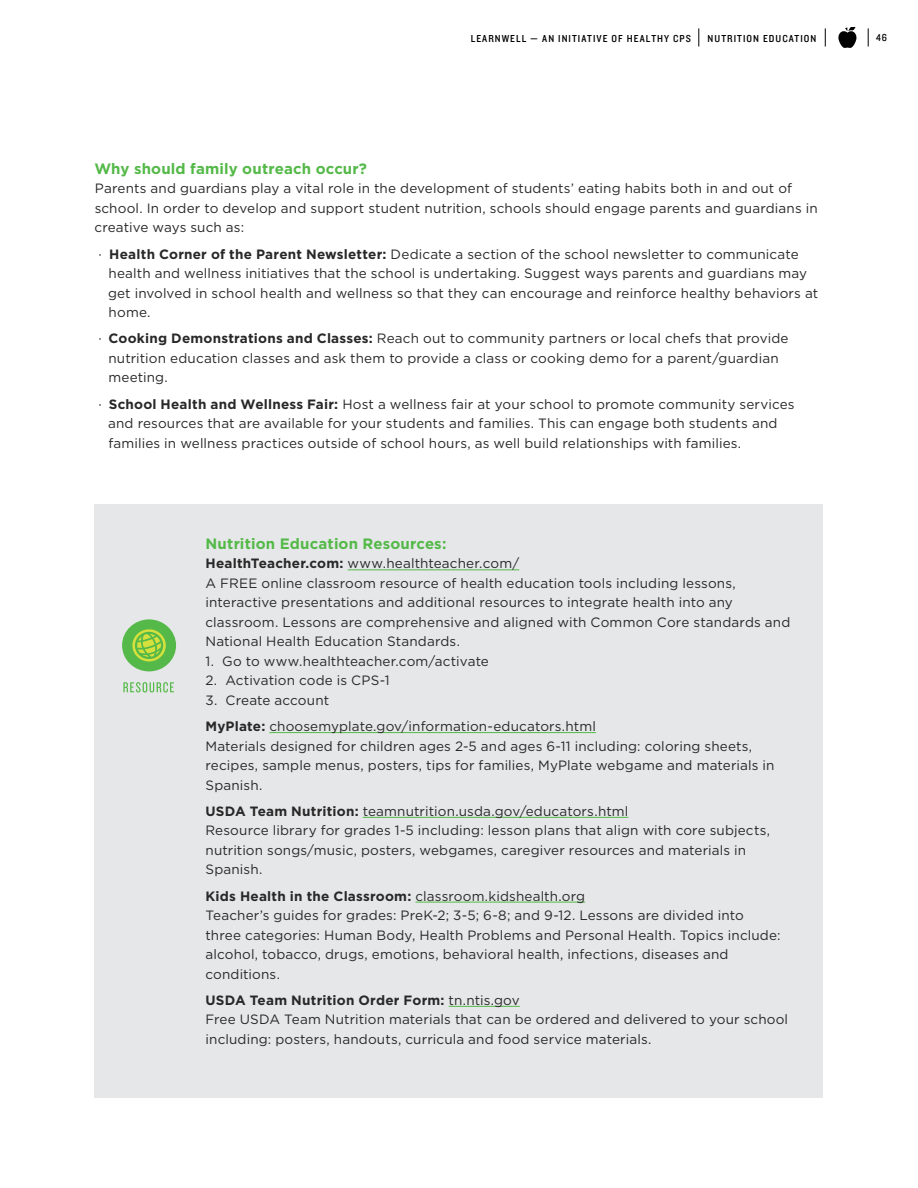
<style>
.page{position:relative;width:918px;height:1188px;background:#fff}
.page>*{position:absolute;margin:0;border:0;box-sizing:border-box;transform-origin:0 0}
.t1{font:700 15px "Gotham";letter-spacing:.01em;color:#54b948}
.t2{font:13.5px/19.5px "Gotham";letter-spacing:.01em;color:#292829}
.t3{font:10.5px "Knockout 30 Junior Welterwt";letter-spacing:.1em;color:#000}
.s1{font-weight:700}
</style>
<div class="page">
<svg style="left:868px;top:28px;width:1px;height:19px"></svg>
<svg style="left:698px;top:28px;width:1px;height:19px"></svg>
<svg style="left:825px;top:28px;width:1px;height:19px"></svg>
<svg style="left:838px;top:27px;width:18px;height:20px"></svg>
<div style="left:94px;top:504px;width:730px;height:594px;background:#e6e7e8"></div>
<hr style="left:348px;top:570px;width:171px;height:1px;background:#54b948">
<hr style="left:269px;top:732px;width:327px;height:1px;background:#54b948">
<hr style="left:363px;top:817px;width:265px;height:1px;background:#54b948">
<hr style="left:415px;top:902px;width:170px;height:1px;background:#54b948">
<hr style="left:449px;top:1006px;width:71px;height:1px;background:#54b948">
<svg style="left:123px;top:682px;width:51px;height:10px"></svg>
<div style="left:122px;top:619px;width:54px;height:52px;background:#54b948;border-radius:50%"></div>
<svg style="left:132px;top:629px;width:34px;height:33px"></svg>
<p class="t3" style="left:471px;top:31px;width:222px">LEARNWELL — AN INITIATIVE OF HEALTHY CPS</p>
<p class="t3" style="left:708px;top:31px;width:110px">NUTRITION EDUCATION</p>
<p class="t3" style="left:876px;top:30px;width:12px">46</p>
<p class="t1" style="left:94px;top:159px;width:274px">Why should family outreach occur?</p>
<p class="t2" style="left:95px;top:179px;width:725px">Parents and guardians play a vital role in the development of students’ eating habits both in and out of school. In order to develop and support student nutrition, schools should engage parents and guardians in creative ways such as:</p>
<p class="t2" style="left:108px;top:244px;width:712px;text-indent:-9px">· <span class="s1">Health Corner of the Parent Newsletter:</span> Dedicate a section of the school newsletter to communicate health and wellness initiatives that the school is undertaking. Suggest ways parents and guardians may get involved in school health and wellness so that they can encourage and reinforce healthy behaviors at home.</p>
<p class="t2" style="left:108px;top:329px;width:682px;text-indent:-10px">· <span class="s1">Cooking Demonstrations and Classes:</span> Reach out to community partners or local chefs that provide nutrition education classes and ask them to provide a class or cooking demo for a parent/guardian meeting.</p>
<p class="t2" style="left:108px;top:394px;width:688px;text-indent:-10px">· <span class="s1">School Health and Wellness Fair:</span> Host a wellness fair at your school to promote community services and resources that are available for your students and families. This can engage both students and families in wellness practices outside of school hours, as well build relationships with families.</p>
<p class="t1" style="left:206px;top:534px;width:242px">Nutrition Education Resources:</p>
<p class="t2" style="left:206px;top:554px;width:586px"><span class="s1">HealthTeacher.com:</span> www.healthteacher.com/<br>A FREE online classroom resource of health education tools including lessons, interactive presentations and additional resources to integrate health into any classroom. Lessons are comprehensive and aligned with Common Core standards and National Health Education Standards.</p>
<p class="t2" style="left:206px;top:651px;width:285px">1. Go to www.healthteacher.com/activate</p>
<p class="t2" style="left:206px;top:671px;width:186px">2. Activation code is CPS-1</p>
<p class="t2" style="left:206px;top:687px;width:392px;line-height:26.2px">3. Create account<br><span class="s1">MyPlate:</span> choosemyplate.gov/information-educators.html</p>
<p class="t2" style="left:206px;top:736px;width:571px">Materials designed for children ages 2-5 and ages 6-11 including: coloring sheets, recipes, sample menus, posters, tips for families, MyPlate webgame and materials in<br>Spanish.</p>
<p class="t2" style="left:205px;top:801px;width:566px"><span class="s1">USDA Team Nutrition:</span> teamnutrition.usda.gov/educators.html<br>Resource library for grades 1-5 including: lesson plans that align with core subjects, nutrition songs/music, posters, webgames, caregiver resources and materials in Spanish.</p>
<p class="t2" style="left:205px;top:886px;width:577px"><span class="s1">Kids Health in the Classroom:</span> classroom.kidshealth.org<br>Teacher’s guides for grades: PreK-2; 3-5; 6-8; and 9-12. Lessons are divided into three categories: Human Body, Health Problems and Personal Health. Topics include: alcohol, tobacco, drugs, emotions, behavioral health, infections, diseases and conditions.</p>
<p class="t2" style="left:205px;top:990px;width:584px"><span class="s1">USDA Team Nutrition Order Form:</span> tn.ntis.gov<br>Free USDA Team Nutrition materials that can be ordered and delivered to your school including: posters, handouts, curricula and food service materials.</p>
</div>
